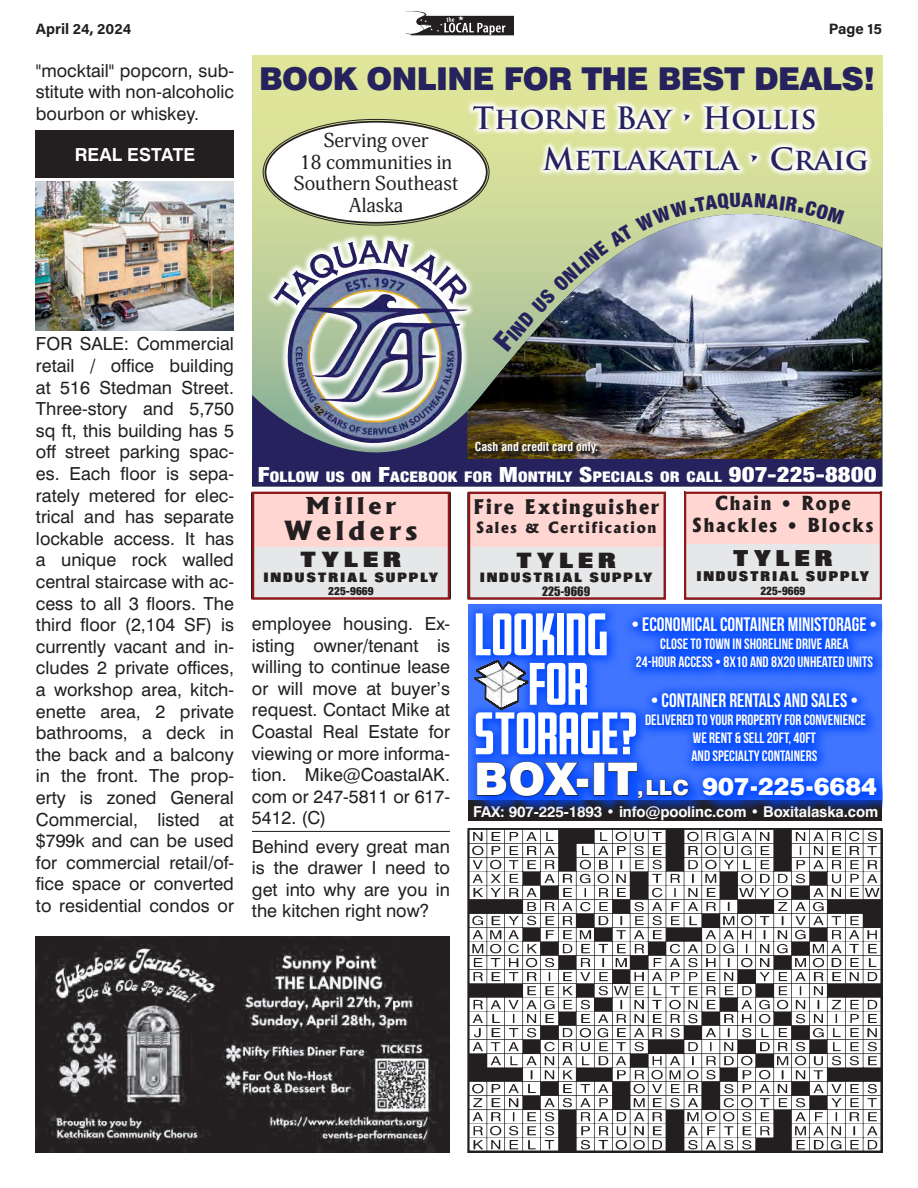
<style>
.page{position:relative;width:918px;height:1188px;background:#fff}
.page>*{position:absolute;margin:0;border:0;box-sizing:border-box;transform-origin:0 0}
.t1{font:900 52.5px/49.5px "Fresno";color:#fff;text-align:center}
.t2{font:900 45px "Swiss 721 BT";color:#fff}
.t3{font:900 31.5px "Swiss 721 BT";letter-spacing:-.02em;color:#26225d}
.t4{font:700 30px/40.5px "Trajan Pro";color:#26225d}
.t5{font:800 25.2px "Albertus";letter-spacing:.16em;color:#231f20;scale:1.12 1}
.t6{font:900 24px "Swiss 721 BT";color:#fff}
.t7{font:800 22.35px "Albertus";letter-spacing:.16em;color:#231f20;scale:1.12 1}
.t8{font:800 20.1px "Folio";letter-spacing:.21em;color:#231f20;scale:1.1 1}
.t9{font:19.8px/21.6px "Adonis";color:#231f20;text-align:center}
.t10{font:19.5px "Bebas Neue";color:#fff}
.t11{font:800 19.35px "Albertus";letter-spacing:.09em;color:#231f20}
.t12{font:800 19.35px "Folio";letter-spacing:.21em;color:#231f20;scale:1.15 1}
.t13{font:800 19.35px "Folio";letter-spacing:.21em;color:#231f20;scale:1.14 1}
.t14{font:800 18.6px/22.2px "Albertus";letter-spacing:.11em;color:#231f20;text-align:center}
.t15{font:18px/21.6px "Swiss 721 BT";color:#231f20;text-align:justify}
.t16{font:700 18px "Swiss 721 BT";color:#fff}
.t17{font:15.75px "Sans Black Condensed DTC";letter-spacing:.015em;color:#fff;scale:1.16 1}
.t18{font:15px/18px "Bebas Neue";color:#fff;text-align:center}
.t19{font:700 15px "Swiss 721 BT";letter-spacing:-.01em;color:#fff}
.t20{font:700 15px "Acumin Pro";color:#231f20}
.t21{font:800 14.85px "Albertus";letter-spacing:.11em;color:#231f20}
.t22{font:800 12.3px/13.4px "Folio";letter-spacing:.15em;color:#231f20;text-align:center}
.t23{font:700 condensed 12px "Swiss 721 BT";color:#fff}
.t24{font:800 11.85px/12.9px "Folio";letter-spacing:.15em;color:#231f20;text-align:center}
.s1{font-size:22.5px}
.s2{font-family:"Sans Black Condensed DTC";font-weight:400}
.s3{font-family:"Impact";font-weight:400}
.s4{font-size:18px}
.s5{font-size:21px}
</style>
<div class="page">
<div style="left:36px;top:130px;width:198px;height:48px;background:#231f20"></div>
<img style="left:471px;top:831px;width:408px;height:318px">
<div style="left:468px;top:828px;width:414px;height:324px;border:2px solid #231f20"></div>
<img style="left:36px;top:182px;width:198px;height:148px">
<hr style="left:252px;top:831px;width:198px;height:1px;background:#231f20">
<svg style="left:405px;top:11px;width:109px;height:24px"></svg>
<svg style="left:468px;top:604px;width:182px;height:149px;background:#1455ff"></svg>
<div style="left:469px;top:801px;width:413px;height:20px;background:#231f20"></div>
<svg style="left:623px;top:607px;width:259px;height:158px;background:#1d5cff"></svg>
<svg style="left:474px;top:659px;width:55px;height:52px"></svg>
<div style="left:479px;top:765px;width:403px;height:52px;background:#0047ff;opacity:.75"></div>
<svg style="left:702px;top:768px;width:180px;height:41px;background:#184fde"></svg>
<svg style="left:468px;top:753px;width:234px;height:59px;background:#1d47b9"></svg>
<svg style="left:477px;top:761px;width:102px;height:36px;background:#0c47e0"></svg>
<svg style="left:608px;top:762px;width:81px;height:37px;background:#1d54e6"></svg>
<div style="left:252px;top:56px;width:630px;height:430px;background:#dee499"></div>
<svg style="left:252px;top:156px;width:630px;height:331px;fill:#ceda9a"></svg>
<img style="left:467px;top:214px;width:414px;height:245px">
<img style="left:266px;top:232px;width:209px;height:219px">
<img style="left:332px;top:240px;width:119px;height:47px">
<svg style="left:466px;top:101px;width:409px;height:76px"></svg>
<div style="left:265px;top:122px;width:222px;height:101px;background:#fff;border-radius:50%"></div>
<svg style="left:476px;top:443px;width:126px;height:15px;background:#493d21"></svg>
<div style="left:252px;top:459px;width:630px;height:27px;background:#26225d"></div>
<svg style="left:255px;top:495px;width:192px;height:102px;background:#f2dedd"></svg>
<div style="left:252px;top:492px;width:198px;height:108px;border:2px solid #90181b"></div>
<div style="left:469px;top:493px;width:196px;height:106px;background:#ffd6d2"></div>
<div style="left:469px;top:547px;width:195px;height:50px;background:#e6e7e9"></div>
<div style="left:468px;top:492px;width:198px;height:108px;border:2px solid #90181b"></div>
<svg style="left:687px;top:495px;width:192px;height:102px;background:#f2dedd"></svg>
<div style="left:684px;top:492px;width:198px;height:108px;border:2px solid #90181b"></div>
<img style="left:36px;top:936px;width:414px;height:216px">
<svg style="left:493px;top:193px;width:352px;height:159px;background:#a8b3a9"></svg>
<svg style="left:312px;top:402px;width:15px;height:15px"></svg>
<p class="t20" style="left:36px;top:18px;width:97px">April 24, 2024</p>
<p class="t15" style="left:36px;top:60px;width:200px">"mocktail" popcorn, sub&shy;stitute with non-alcoholic bourbon or whiskey.</p>
<p class="t16" style="left:75px;top:144px;width:122px">REAL ESTATE</p>
<p class="t20" style="left:829px;top:18px;width:55px">Page 15</p>
<p class="t3" style="left:259px;top:60px;width:618px">BOOK ONLINE FOR THE BEST DEALS!</p>
<p class="t9" style="left:294px;top:130px;width:166px">Serving over<br>18 communities in<br>Southern Southeast<br>Alaska</p>
<p class="t4" style="left:543px;top:99px;width:327px;text-indent:-70px">Thorne Bay • Hollis<br>Metlakatla • Craig</p>
<p class="t15" style="left:36px;top:333px;width:200px">FOR SALE: Commercial retail / office building at 516 Stedman Street.<br>Three-story and 5,750 sq ft, this building has 5 off street parking spac&shy;es. Each floor is sepa&shy;rately metered for elec&shy;trical and has separate lockable access. It has a unique rock walled central staircase with ac&shy;cess to all 3 floors. The third floor (2,104 SF) is currently vacant and in&shy;cludes 2 private offices, a workshop area, kitch&shy;enette area, 2 private bathrooms, a deck in the back and a balcony in the front. The prop&shy;erty is zoned General Commercial, listed at $799k and can be used for commercial retail/of&shy;fice space or converted to residential condos or</p>
<p class="t23" style="left:475px;top:440px;width:125px">Cash and credit card only.</p>
<p class="t17" style="left:258px;top:467px;width:535px"><span class="s1">F</span>OLLOW US ON <span class="s1">F</span>ACEBOOK FOR <span class="s1">M</span>ONTHLY <span class="s1">S</span>PECIALS OR CALL <span class="s1">907-225-8800</span></p>
<p class="t7" style="left:306px;top:491px;width:82px">Miller</p>
<p class="t5" style="left:284px;top:515px;width:120px">Welders</p>
<p class="t12" style="left:300px;top:546px;width:90px">TYLER</p>
<p class="t24" style="left:264px;top:570px;width:176px">INDUSTRIAL SUPPLY<br><span class="s2">225-9669</span></p>
<p class="t14" style="left:692px;top:492px;width:183px">Chain • Rope<br>Shackles • Blocks</p>
<p class="t8" style="left:733px;top:544px;width:93px">TYLER</p>
<p class="t22" style="left:697px;top:569px;width:174px">INDUSTRIAL SUPPLY<br><span class="s2">225-9669</span></p>
<p class="t11" style="left:473px;top:494px;width:187px">Fire Extinguisher</p>
<p class="t21" style="left:476px;top:518px;width:182px">Sales &amp; Certification</p>
<p class="t13" style="left:516px;top:546px;width:90px">TYLER</p>
<p class="t24" style="left:480px;top:570px;width:174px;line-height:14.2px">INDUSTRIAL SUPPLY<br><span class="s3">225-9669</span></p>
<p class="t15" style="left:252px;top:613px;width:200px">employee housing. Ex&shy;isting owner/tenant is willing to continue lease or will move at buyer’s request. Contact Mike at Coastal Real Estate for viewing or more informa&shy;tion. Mike@CoastalAK. com or 247-5811 or 617- 5412. (C)</p>
<p class="t15" style="left:252px;top:835px;width:200px">Behind every great man is the drawer I need to get into why are you in the kitchen right now?</p>
<p class="t1" style="left:474px;top:610px;width:165px">LOOKING<br>FOR<br>STORAGE?</p>
<p class="t10" style="left:631px;top:614px;width:247px">• ECONOMICAL CONTAINER MINISTORAGE •</p>
<p class="t18" style="left:636px;top:635px;width:239px">CLOSE TO TOWN IN SHORELINE DRIVE AREA<br>24-HOUR ACCESS • 8X10 AND 8X20 UNHEATED UNITS</p>
<p class="t10" style="left:651px;top:689px;width:209px">• CONTAINER RENTALS AND SALES •</p>
<p class="t18" style="left:645px;top:710px;width:222px">DELIVERED TO YOUR PROPERTY FOR CONVENIENCE<br>WE RENT &amp; SELL 20FT, 40FT<br>AND SPECIALTY CONTAINERS</p>
<p class="t2" style="left:474px;top:752px;width:165px">BOX-IT</p>
<p class="t6" style="left:638px;top:772px;width:241px"><span class="s4">,</span><span class="s5">LLC</span> 907-225-6684</p>
<p class="t19" style="left:473px;top:802px;width:407px">FAX: 907-225-1893 • info@poolinc.com • Boxitalaska.com</p>
</div>
